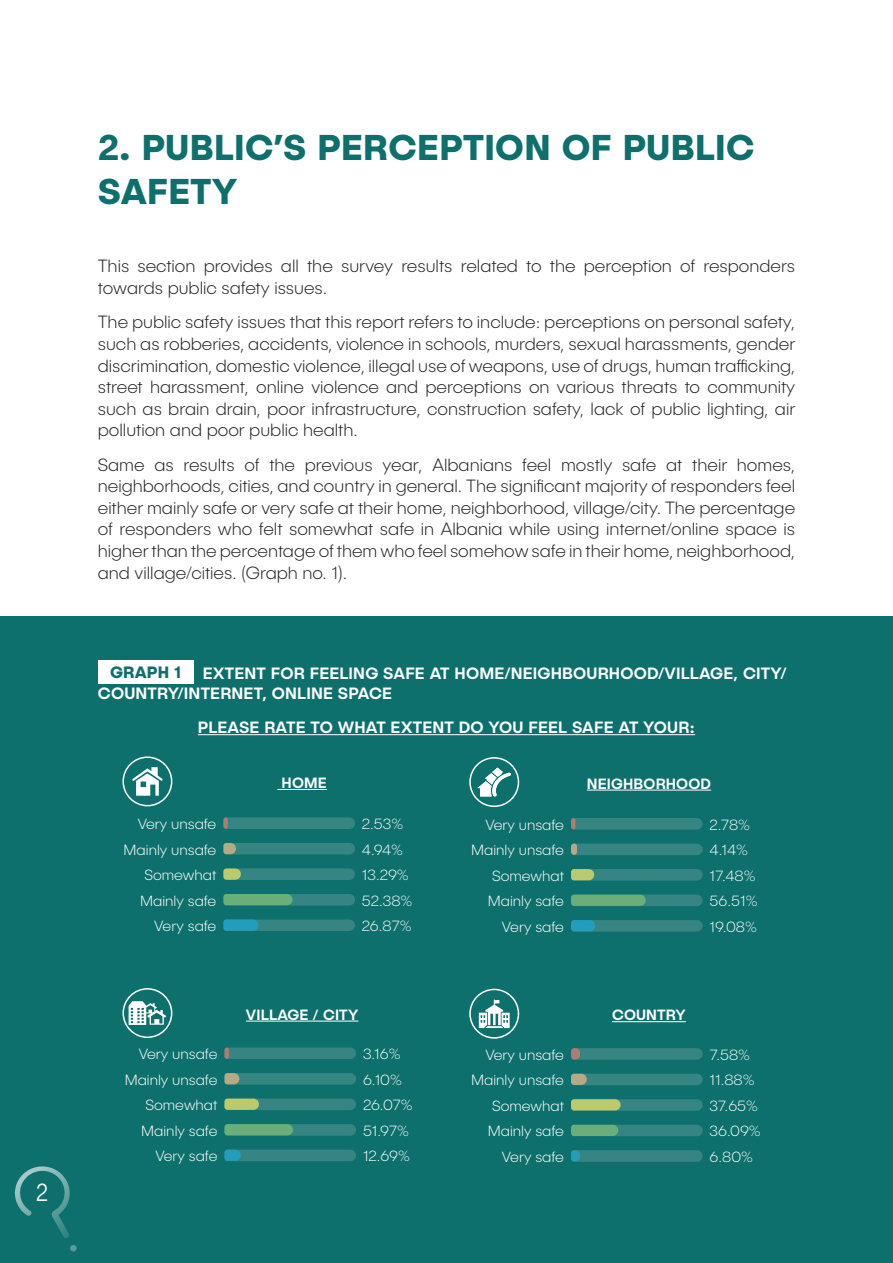
<style>
.page{position:relative;width:893px;height:1263px;background:#fff}
.page>*{position:absolute;margin:0;border:0;box-sizing:border-box;transform-origin:0 0}
.t1{font:700 36px/43.2px "Publica Sans";letter-spacing:.01em;color:#0e706c}
.t2{font:300 25.2px "Publica Sans";color:#fff;scale:.83 1}
.t3{font:200 18px/21.6px "Publica Sans";color:#231f20;text-align:justify}
.t4{font:500 16.5px/19.8px "Publica Sans";letter-spacing:.01em;color:#fff}
.t5{font:700 16.5px "Publica Sans";letter-spacing:.01em;color:#0e706c}
.t6{font:200 15px "Publica Sans";color:#fff}
.t7{font:500 15px "Publica Sans";letter-spacing:.01em;color:#fff}
</style>
<div class="page">
<div style="left:0;top:617px;width:893px;height:646px;background:#0e706c"></div>
<hr style="left:198px;top:734px;width:497px;height:1px;background:#fff">
<div style="left:98px;top:660px;width:95px;height:23px;background:#fff"></div>
<svg style="left:132px;top:767px;width:31px;height:29px"></svg>
<div style="left:122px;top:756px;width:50px;height:50px;border:2px solid #fff;border-radius:50%"></div>
<hr style="left:277px;top:789px;width:50px;height:1px;background:#fff">
<svg style="left:227px;top:817px;width:128px;height:12px;background:#358480"></svg>
<div style="left:223px;top:817px;width:5px;height:12px;background:#af7c70;border-radius:2px"></div>
<svg style="left:223px;top:843px;width:132px;height:11px"></svg>
<svg style="left:223px;top:868px;width:132px;height:12px;background:#438b7e"></svg>
<svg style="left:223px;top:894px;width:132px;height:11px"></svg>
<svg style="left:223px;top:919px;width:132px;height:12px;background:#30898e"></svg>
<svg style="left:129px;top:1001px;width:37px;height:24px"></svg>
<div style="left:122px;top:988px;width:50px;height:50px;border:2px solid #fff;border-radius:50%"></div>
<hr style="left:246px;top:1021px;width:112px;height:1px;background:#fff">
<svg style="left:228px;top:1047px;width:128px;height:12px;background:#348380"></svg>
<div style="left:224px;top:1047px;width:5px;height:12px;background:#af7c70;border-radius:2px"></div>
<svg style="left:224px;top:1073px;width:132px;height:11px"></svg>
<svg style="left:224px;top:1098px;width:132px;height:12px;background:#53937b"></svg>
<svg style="left:224px;top:1124px;width:132px;height:12px;background:#4d987d"></svg>
<svg style="left:224px;top:1149px;width:132px;height:12px;background:#328686"></svg>
<svg style="left:478px;top:768px;width:33px;height:29px"></svg>
<div style="left:469px;top:757px;width:50px;height:50px;border:2px solid #fff;border-radius:50%"></div>
<hr style="left:587px;top:790px;width:124px;height:1px;background:#fff">
<svg style="left:571px;top:818px;width:132px;height:11px"></svg>
<svg style="left:571px;top:818px;width:4px;height:11px"></svg>
<svg style="left:576px;top:843px;width:127px;height:12px;background:#348380"></svg>
<div style="left:571px;top:843px;width:6px;height:12px;background:#b8a986;border-radius:3px"></div>
<svg style="left:571px;top:869px;width:132px;height:12px;background:#498e7d"></svg>
<svg style="left:571px;top:894px;width:132px;height:12px;background:#4f997c"></svg>
<svg style="left:571px;top:920px;width:132px;height:12px;background:#31878a"></svg>
<svg style="left:479px;top:999px;width:31px;height:29px"></svg>
<div style="left:469px;top:989px;width:50px;height:50px;border:2px solid #fff;border-radius:50%"></div>
<hr style="left:612px;top:1021px;width:74px;height:1px;background:#fff">
<svg style="left:571px;top:1048px;width:132px;height:12px;background:#3b837f"></svg>
<svg style="left:571px;top:1074px;width:132px;height:11px"></svg>
<svg style="left:571px;top:1099px;width:132px;height:12px;background:#629b79"></svg>
<svg style="left:571px;top:1125px;width:132px;height:11px"></svg>
<svg style="left:571px;top:1150px;width:132px;height:12px;background:#338584"></svg>
<div style="left:70px;top:1245px;width:7px;height:6px;background:#569b98;border-radius:50%"></div>
<svg style="left:15px;top:1166px;width:55px;height:72px"></svg>
<p class="t2" style="left:36px;top:1177px;width:16px">2</p>
<p class="t1" style="left:98px;top:125px;width:658px">2. PUBLIC’S PERCEPTION OF PUBLIC<br>SAFETY</p>
<p class="t3" style="left:98px;top:255px;width:699px">This section provides all the survey results related to the perception of responders towards public safety issues.</p>
<p class="t3" style="left:98px;top:311px;width:699px">The public safety issues that this report refers to include: perceptions on personal safety, such as robberies, accidents, violence in schools, murders, sexual harassments, gender discrimination, domestic violence, illegal use of weapons, use of drugs, human trafficking, street harassment, online violence and perceptions on various threats to community such as brain drain, poor infrastructure, construction safety, lack of public lighting, air pollution and poor public health.</p>
<p class="t3" style="left:98px;top:453px;width:699px">Same as results of the previous year, Albanians feel mostly safe at their homes, neighborhoods, cities, and country in general. The significant majority of responders feel either mainly safe or very safe at their home, neighborhood, village/city. The percentage of responders who felt somewhat safe in Albania while using internet/online space is higher than the percentage of them who feel somehow safe in their home, neighborhood, and village/cities. (Graph no. 1).</p>
<p class="t5" style="left:110px;top:661px;width:73px">GRAPH 1</p>
<p class="t4" style="left:98px;top:663px;width:690px;text-indent:105px">EXTENT FOR FEELING SAFE AT HOME/NEIGHBOURHOOD/VILLAGE, CITY/<br>COUNTRY/INTERNET, ONLINE SPACE</p>
<p class="t4" style="left:198px;top:717px;width:499px">PLEASE RATE TO WHAT EXTENT DO YOU FEEL SAFE AT YOUR:</p>
<p class="t7" style="left:282px;top:773px;width:47px">HOME</p>
<p class="t6" style="left:138px;top:815px;width:80px">Very unsafe</p>
<p class="t6" style="left:362px;top:815px;width:43px">2.53%</p>
<p class="t6" style="left:124px;top:840px;width:94px">Mainly unsafe</p>
<p class="t6" style="left:362px;top:840px;width:43px">4.94%</p>
<p class="t6" style="left:144px;top:866px;width:73px">Somewhat</p>
<p class="t6" style="left:362px;top:866px;width:48px">13.29%</p>
<p class="t6" style="left:140px;top:891px;width:78px">Mainly safe</p>
<p class="t6" style="left:362px;top:891px;width:52px">52.38%</p>
<p class="t6" style="left:154px;top:917px;width:64px">Very safe</p>
<p class="t6" style="left:362px;top:917px;width:51px">26.87%</p>
<p class="t7" style="left:246px;top:1005px;width:114px">VILLAGE / CITY</p>
<p class="t6" style="left:139px;top:1045px;width:80px">Very unsafe</p>
<p class="t6" style="left:363px;top:1045px;width:39px">3.16%</p>
<p class="t6" style="left:125px;top:1070px;width:94px">Mainly unsafe</p>
<p class="t6" style="left:363px;top:1070px;width:40px">6.10%</p>
<p class="t6" style="left:145px;top:1096px;width:73px">Somewhat</p>
<p class="t6" style="left:363px;top:1096px;width:51px">26.07%</p>
<p class="t6" style="left:141px;top:1121px;width:78px">Mainly safe</p>
<p class="t6" style="left:363px;top:1121px;width:48px">51.97%</p>
<p class="t6" style="left:155px;top:1147px;width:64px">Very safe</p>
<p class="t6" style="left:363px;top:1147px;width:48px">12.69%</p>
<p class="t7" style="left:587px;top:774px;width:126px">NEIGHBORHOOD</p>
<p class="t6" style="left:485px;top:815px;width:80px">Very unsafe</p>
<p class="t6" style="left:710px;top:815px;width:42px">2.78%</p>
<p class="t6" style="left:471px;top:841px;width:94px">Mainly unsafe</p>
<p class="t6" style="left:710px;top:841px;width:40px">4.14%</p>
<p class="t6" style="left:492px;top:866px;width:73px">Somewhat</p>
<p class="t6" style="left:710px;top:866px;width:47px">17.48%</p>
<p class="t6" style="left:488px;top:892px;width:78px">Mainly safe</p>
<p class="t6" style="left:710px;top:892px;width:50px">56.51%</p>
<p class="t6" style="left:502px;top:917px;width:64px">Very safe</p>
<p class="t6" style="left:710px;top:917px;width:49px">19.08%</p>
<p class="t7" style="left:612px;top:1005px;width:75px">COUNTRY</p>
<p class="t6" style="left:485px;top:1045px;width:80px">Very unsafe</p>
<p class="t6" style="left:710px;top:1045px;width:42px">7.58%</p>
<p class="t6" style="left:471px;top:1071px;width:94px">Mainly unsafe</p>
<p class="t6" style="left:710px;top:1071px;width:47px">11.88%</p>
<p class="t6" style="left:492px;top:1096px;width:73px">Somewhat</p>
<p class="t6" style="left:710px;top:1096px;width:50px">37.65%</p>
<p class="t6" style="left:488px;top:1122px;width:78px">Mainly safe</p>
<p class="t6" style="left:710px;top:1122px;width:53px">36.09%</p>
<p class="t6" style="left:502px;top:1147px;width:64px">Very safe</p>
<p class="t6" style="left:710px;top:1147px;width:45px">6.80%</p>
</div>
